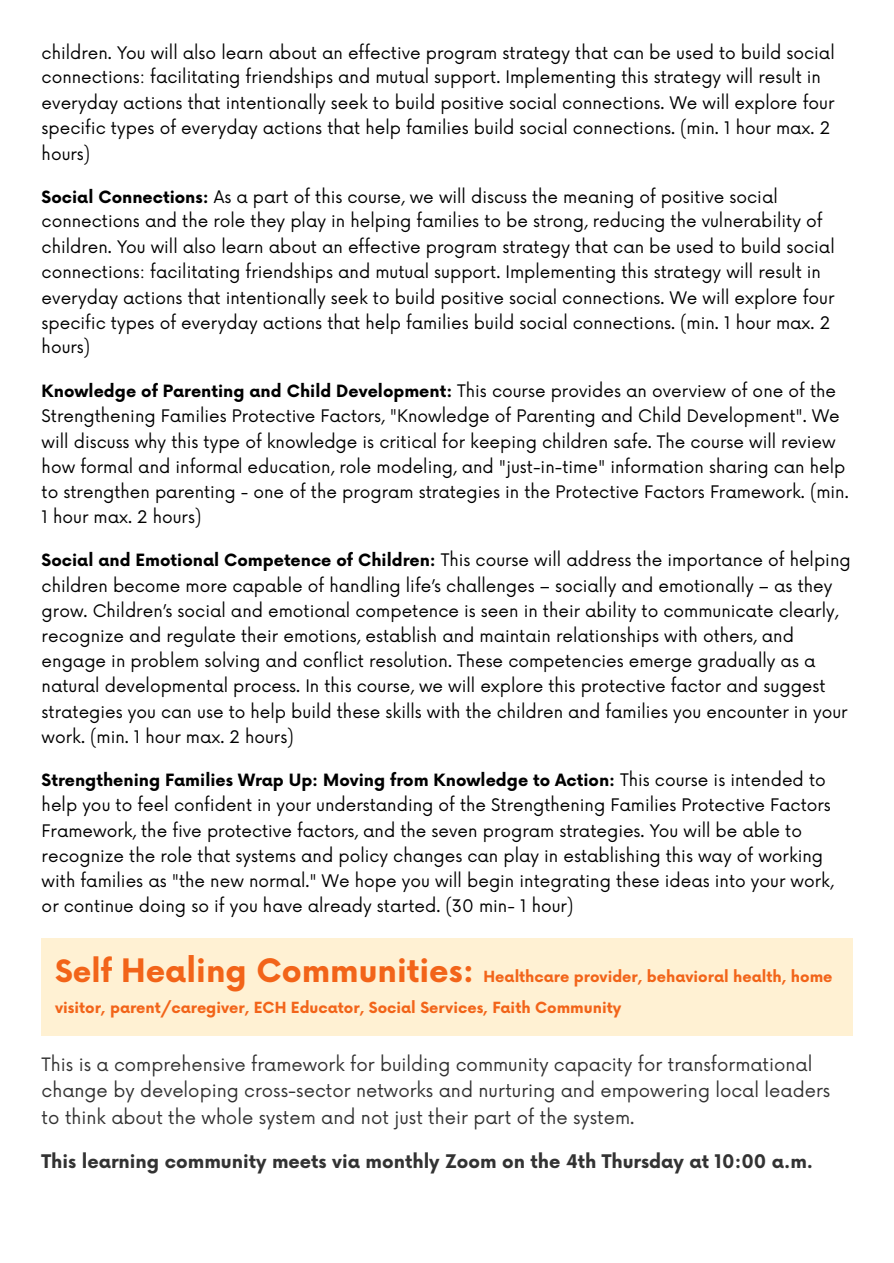
<style>
.page{position:relative;width:894px;height:1263px;background:#fff}
.page>*{position:absolute;margin:0;border:0;box-sizing:border-box;transform-origin:0 0}
.t1{font:700 18.3px "Now";color:#333}
.t2{font:18px/26.4px "Now";color:#333}
.t3{font:16.8px/25.2px "Now";color:#000}
.t4{font:700 16.5px "Now";color:#000}
.t5{font:700 15px/30.3px "Now";color:#f26419}
.s1{font-weight:700;font-size:16.5px}
.s2{font-weight:400;font-size:16.8px}
.s3{font-size:30px}
.s4{font-size:31.5px}
</style>
<div class="page">
<div style="left:42px;top:938px;width:810px;height:97px;background:#fff1d3"></div>
<p class="t3" style="left:42px;top:41px;width:794px">children. You will also learn about an effective program strategy that can be used to build social connections: facilitating friendships and mutual support. Implementing this strategy will result in everyday actions that intentionally seek to build positive social connections. We will explore four specific types of everyday actions that help families build social connections. (min. 1 hour max. 2 hours)</p>
<p class="t3" style="left:42px;top:185px;width:794px"><span class="s1">Social Connections:</span> As a part of this course, we will discuss the meaning of positive social connections and the role they play in helping families to be strong, reducing the vulnerability of children. You will also learn about an effective program strategy that can be used to build social connections: facilitating friendships and mutual support. Implementing this strategy will result in everyday actions that intentionally seek to build positive social connections. We will explore four specific types of everyday actions that help families build social connections. (min. 1 hour max. 2 hours)</p>
<p class="t4" style="left:42px;top:382px;width:795px">Knowledge of Parenting and Child Development: <span class="s2">This course provides an overview of one of the</span></p>
<p class="t3" style="left:42px;top:404px;width:808px">Strengthening Families Protective Factors, "Knowledge of Parenting and Child Development". We will discuss why this type of knowledge is critical for keeping children safe. The course will review how formal and informal education, role modeling, and "just-in-time" information sharing can help to strengthen parenting - one of the program strategies in the Protective Factors Framework. (min.<br>1 hour max. 2 hours)</p>
<p class="t3" style="left:42px;top:548px;width:810px"><span class="s1">Social and Emotional Competence of Children:</span> This course will address the importance of helping children become more capable of handling life’s challenges – socially and emotionally – as they grow. Children’s social and emotional competence is seen in their ability to communicate clearly, recognize and regulate their emotions, establish and maintain relationships with others, and engage in problem solving and confl ict resolution. These competencies emerge gradually as a natural developmental process. In this course, we will explore this protective factor and suggest strategies you can use to help build these skills with the children and families you encounter in your work. (min. 1 hour max. 2 hours)</p>
<p class="t4" style="left:42px;top:772px;width:785px">Strengthening Families Wrap Up: Moving from Knowledge to Action: <span class="s2">This course is intended to</span></p>
<p class="t3" style="left:42px;top:793px;width:793px">help you to feel confident in your understanding of the Strengthening Families Protective Factors Framework, the five protective factors, and the seven program strategies. You will be able to recognize the role that systems and policy changes can play in establishing this way of working with families as "the new normal." We hope you will begin integrating these ideas into your work, or continue doing so if you have already started. (30 min- 1 hour)</p>
<h2 class="t5" style="left:55px;top:962px;width:778px"><span class="s3">Self</span> <span class="s4">Healing Communities:</span> Healthcare provider, behavioral health, home visitor, parent/caregiver, ECH Educator, Social Services, Faith Community</h2>
<p class="t2" style="left:42px;top:1052px;width:789px">This is a comprehensive framework for building community capacity for transformational change by developing cross-sector networks and nurturing and empowering local leaders to think about the whole system and not just their part of the system.</p>
<h2 class="t1" style="left:42px;top:1151px;width:772px">This learning community meets via monthly Zoom on the 4th Thursday at 10:00 a.m.</h2>
</div>
